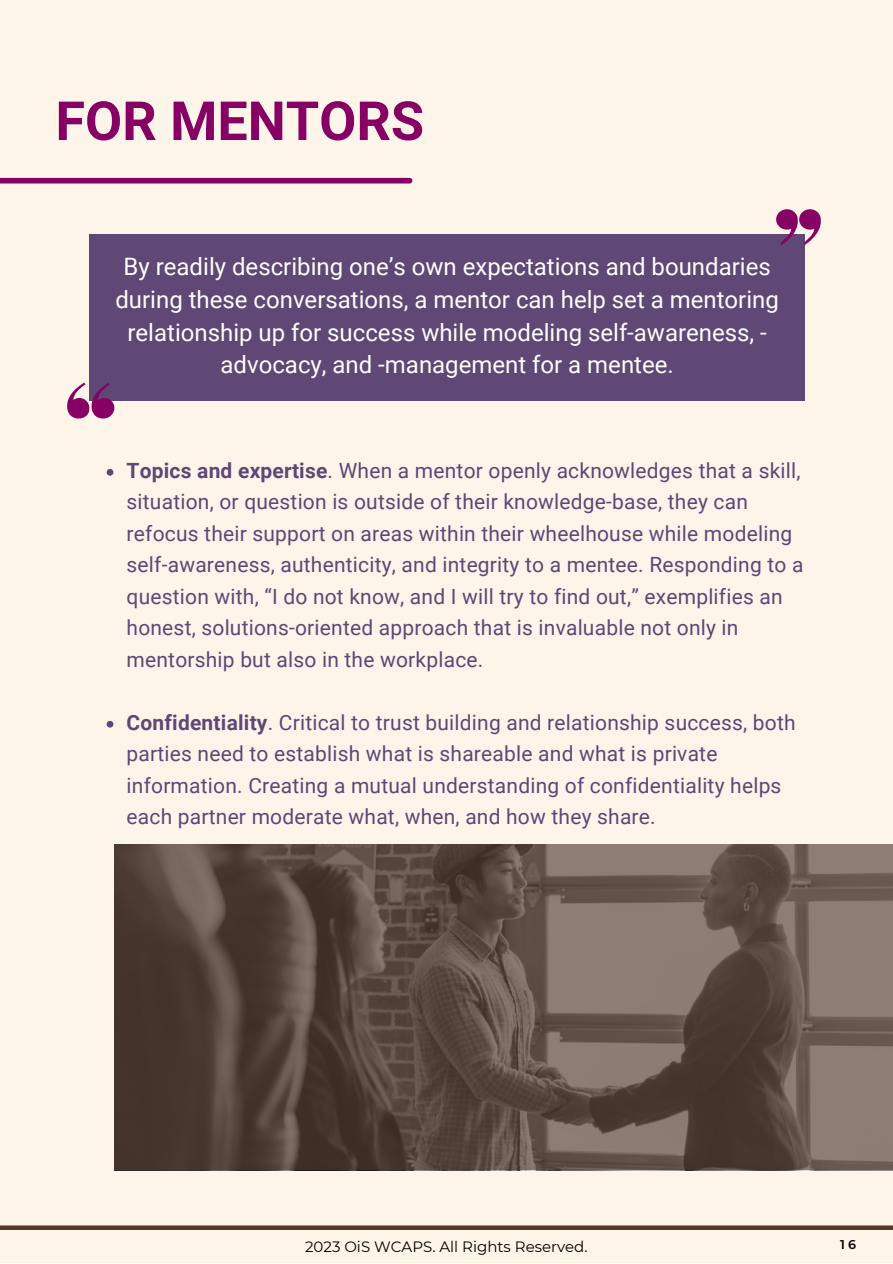
<style>
.page{position:relative;width:893px;height:1264px;background:#fff}
.page>*{position:absolute;margin:0;border:0;box-sizing:border-box;transform-origin:0 0}
.t1{font:700 54px "Roboto";color:#870064}
.t2{font:24px/32.5px "Roboto";color:#fff;text-align:center}
.t3{font:21px/31.5px "Roboto";letter-spacing:.01em;color:#5f4776}
.t4{font:15px "Montserrat";color:#000}
.t5{font:600 12.75px "Montserrat";color:#000}
.s1{font-weight:700}
</style>
<div class="page">
<div style="left:0;top:0;width:892px;height:1262px;background:#fdf5ea"></div>
<div style="left:89px;top:234px;width:715px;height:166px;background:#5f4776"></div>
<svg style="left:67px;top:382px;width:47px;height:36px"></svg>
<svg style="left:776px;top:209px;width:45px;height:36px"></svg>
<svg style="left:107px;top:469px;width:6px;height:6px"></svg>
<svg style="left:107px;top:721px;width:6px;height:6px"></svg>
<svg style="left:115px;top:844px;width:777px;height:325px;background:#615047"></svg>
<svg style="left:0;top:1225px;width:892px;height:4px;background:#6a503f"></svg>
<div style="left:0;top:178px;width:409px;height:5px;background:#870064"></div>
<p class="t1" style="left:55px;top:90px;width:370px">FOR MENTORS</p>
<p class="t2" style="left:115px;top:251px;width:665px">By readily describing one’s own expectations and boundaries during these conversations, a mentor can help set a mentoring relationship up for success while modeling self-awareness, - advocacy, and -management for a mentee.</p>
<p class="t3" style="left:127px;top:455px;width:678px"><span class="s1">Topics and expertise</span>. When a mentor openly acknowledges that a skill, situation, or question is outside of their knowledge-base, they can refocus their support on areas within their wheelhouse while modeling self-awareness, authenticity, and integrity to a mentee. Responding to a question with, “I do not know, and I will try to find out,” exemplifies an honest, solutions-oriented approach that is invaluable not only in mentorship but also in the workplace.</p>
<p class="t3" style="left:127px;top:707px;width:670px"><span class="s1">Confidentiality</span>. Critical to trust building and relationship success, both parties need to establish what is shareable and what is private information. Creating a mutual understanding of confidentiality helps each partner moderate what, when, and how they share.</p>
<p class="t4" style="left:305px;top:1237px;width:284px">2023 OiS WCAPS. All Rights Reserved.</p>
<p class="t5" style="left:840px;top:1236px;width:17px">16</p>
</div>
